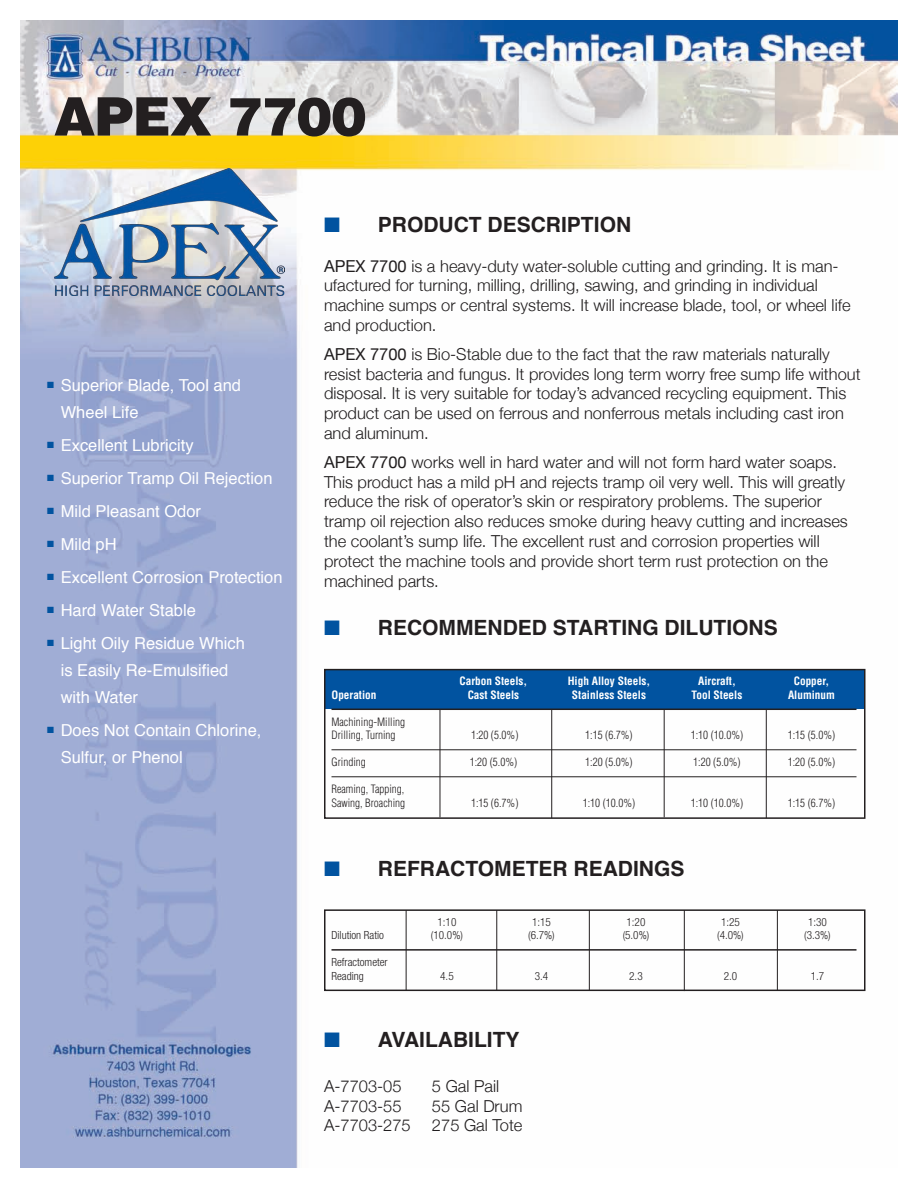
<style>
.page{position:relative;width:918px;height:1188px;background:#fff}
.page>*{position:absolute;margin:0;border:0;box-sizing:border-box;transform-origin:0 0}
.t1{font:900 54px "Helvetica";letter-spacing:-.025em;color:#231f20}
.t2{font:700 21px "Helvetica";color:#231f20}
.t3{font:300 16.5px/19.8px "Helvetica Neue";color:#201d1e}
.t4{font:16.5px/27px "Helvetica";color:#fff}
.t5{font:300 condensed 11.25px/13.5px "Helvetica";color:#231f20}
.t6{font:300 condensed 11.25px/13.5px "Helvetica Neue";color:#231f20}
.t7{font:700 condensed 11.25px "Helvetica";color:#fff}
.s1{color:#0153a0}
.s2{font-weight:400}
</style>
<div class="page">
<img style="left:20px;top:20px;width:878px;height:1148px">
<img style="left:54px;top:168px;width:230px;height:127px">
<div style="left:325px;top:670px;width:540px;height:39px;background:#0153a0"></div>
<hr style="left:332px;top:709px;width:524px;height:1px;background:#231f20">
<hr style="left:332px;top:749px;width:524px;height:1px;background:#231f20">
<hr style="left:332px;top:776px;width:524px;height:1px;background:#231f20">
<div style="left:324px;top:669px;width:542px;height:150px;border:2px solid #231f20"></div>
<hr style="left:440px;top:709px;width:1px;height:108px;background:#231f20">
<hr style="left:551px;top:709px;width:1px;height:109px;background:#231f20">
<hr style="left:664px;top:709px;width:1px;height:108px;background:#231f20">
<hr style="left:766px;top:709px;width:1px;height:109px;background:#231f20">
<hr style="left:332px;top:949px;width:524px;height:2px;background:#231f20">
<div style="left:324px;top:909px;width:542px;height:82px;border:2px solid #231f20"></div>
<hr style="left:406px;top:910px;width:1px;height:80px;background:#231f20">
<hr style="left:496px;top:910px;width:1px;height:80px;background:#231f20">
<hr style="left:589px;top:910px;width:1px;height:80px;background:#231f20">
<hr style="left:684px;top:910px;width:1px;height:81px;background:#231f20">
<hr style="left:777px;top:910px;width:1px;height:80px;background:#231f20">
<h1 class="t1" style="left:54px;top:84px;width:315px">APEX 7700</h1>
<p class="t4" style="left:61px;top:372px;width:182px;text-indent:-14px"><sup>■</sup> Superior Blade, Tool and<br>Wheel Life</p>
<p class="t4" style="left:47px;top:432px;width:148px"><sup>■</sup> Excellent Lubricity</p>
<p class="t4" style="left:47px;top:465px;width:227px"><sup>■</sup> Superior Tramp Oil Rejection</p>
<p class="t4" style="left:47px;top:498px;width:155px"><sup>■</sup> Mild Pleasant Odor</p>
<p class="t4" style="left:47px;top:531px;width:71px"><sup>■</sup> Mild pH</p>
<p class="t4" style="left:47px;top:564px;width:237px"><sup>■</sup> Excellent Corrosion Protection</p>
<p class="t4" style="left:47px;top:597px;width:150px"><sup>■</sup> Hard Water Stable</p>
<p class="t4" style="left:61px;top:630px;width:186px;text-indent:-13px"><sup>■</sup> Light Oily Residue Which is Easily Re-Emulsified with Water</p>
<p class="t4" style="left:61px;top:717px;width:202px;text-indent:-14px"><sup>■</sup> Does Not Contain Chlorine,<br>Sulfur, or Phenol</p>
<p class="t2" style="left:324px;top:208px;width:309px"><span class="s1">■</span> PRODUCT DESCRIPTION</p>
<p class="t3" style="left:324px;top:255px;width:528px"><span class="s2">APEX 7700</span> is a heavy-duty water-soluble cutting and grinding. It is man&shy;ufactured for turning, milling, drilling, sawing, and grinding in individual machine sumps or central systems. It will increase blade, tool, or wheel life and production.</p>
<p class="t3" style="left:324px;top:343px;width:538px"><span class="s2">APEX 7700</span> is Bio-Stable due to the fact that the raw materials naturally resist bacteria and fungus. It provides long term worry free sump life without disposal. It is very suitable for today’s advanced recycling equipment. This product can be used on ferrous and nonferrous metals including cast iron and aluminum.</p>
<p class="t3" style="left:324px;top:451px;width:525px"><span class="s2">APEX 7700</span> works well in hard water and will not form hard water soaps.<br>This product has a mild pH and rejects tramp oil very well. This will greatly reduce the risk of operator’s skin or respiratory problems. The superior tramp oil rejection also reduces smoke during heavy cutting and increases the coolant’s sump life. The excellent rust and corrosion properties will protect the machine tools and provide short term rust protection on the machined parts.</p>
<p class="t2" style="left:324px;top:611px;width:455px"><span class="s1">■</span> RECOMMENDED STARTING DILUTIONS</p>
<p class="t7" style="left:460px;top:674px;width:69px">Carbon Steels,</p>
<p class="t7" style="left:568px;top:674px;width:84px">High Alloy Steels,</p>
<p class="t7" style="left:698px;top:674px;width:39px">Aircraft,</p>
<p class="t7" style="left:794px;top:674px;width:37px">Copper,</p>
<p class="t7" style="left:332px;top:688px;width:46px">Operation</p>
<p class="t7" style="left:468px;top:688px;width:53px">Cast Steels</p>
<p class="t7" style="left:572px;top:688px;width:76px">Stainless Steels</p>
<p class="t7" style="left:692px;top:688px;width:52px">Tool Steels</p>
<p class="t7" style="left:788px;top:688px;width:48px">Aluminum</p>
<p class="t5" style="left:332px;top:715px;width:75px">Machining-Milling<br>Drilling, Turning</p>
<p class="t5" style="left:471px;top:728px;width:49px">1:20 (5.0%)</p>
<p class="t5" style="left:585px;top:728px;width:49px">1:15 (6.7%)</p>
<p class="t5" style="left:691px;top:728px;width:54px">1:10 (10.0%)</p>
<p class="t5" style="left:788px;top:728px;width:49px">1:15 (5.0%)</p>
<p class="t5" style="left:332px;top:755px;width:36px">Grinding</p>
<p class="t5" style="left:470px;top:755px;width:49px">1:20 (5.0%)</p>
<p class="t5" style="left:585px;top:755px;width:49px">1:20 (5.0%)</p>
<p class="t5" style="left:693px;top:755px;width:49px">1:20 (5.0%)</p>
<p class="t5" style="left:788px;top:755px;width:49px">1:20 (5.0%)</p>
<p class="t5" style="left:332px;top:782px;width:75px">Reaming, Tapping,<br>Sawing, Broaching</p>
<p class="t5" style="left:471px;top:796px;width:49px">1:15 (6.7%)</p>
<p class="t5" style="left:583px;top:796px;width:54px">1:10 (10.0%)</p>
<p class="t5" style="left:691px;top:796px;width:54px">1:10 (10.0%)</p>
<p class="t5" style="left:788px;top:796px;width:49px">1:15 (6.7%)</p>
<p class="t2" style="left:324px;top:852px;width:362px"><span class="s1">■</span> REFRACTOMETER READINGS</p>
<p class="t6" style="left:438px;top:915px;width:20px">1:10</p>
<p class="t6" style="left:532px;top:915px;width:20px">1:15</p>
<p class="t6" style="left:627px;top:915px;width:20px">1:20</p>
<p class="t6" style="left:721px;top:915px;width:20px">1:25</p>
<p class="t6" style="left:808px;top:915px;width:20px">1:30</p>
<p class="t6" style="left:332px;top:929px;width:54px">Dilution Ratio</p>
<p class="t6" style="left:431px;top:929px;width:34px">(10.0%)</p>
<p class="t6" style="left:528px;top:929px;width:28px">(6.7%)</p>
<p class="t6" style="left:623px;top:929px;width:28px">(5.0%)</p>
<p class="t6" style="left:717px;top:929px;width:28px">(4.0%)</p>
<p class="t6" style="left:804px;top:929px;width:28px">(3.3%)</p>
<p class="t6" style="left:332px;top:956px;width:58px">Refractometer<br>Reading</p>
<p class="t6" style="left:440px;top:969px;width:15px">4.5</p>
<p class="t6" style="left:535px;top:969px;width:15px">3.4</p>
<p class="t6" style="left:629px;top:969px;width:15px">2.3</p>
<p class="t6" style="left:724px;top:969px;width:15px">2.0</p>
<p class="t6" style="left:811px;top:969px;width:15px">1.7</p>
<p class="t2" style="left:324px;top:1023px;width:197px"><span class="s1">■</span> AVAILABILITY</p>
<p class="t3" style="left:324px;top:1075px;width:79px">A-7703-05</p>
<p class="t3" style="left:432px;top:1075px;width:69px">5 Gal Pail</p>
<p class="t3" style="left:324px;top:1095px;width:79px">A-7703-55</p>
<p class="t3" style="left:432px;top:1095px;width:92px">55 Gal Drum</p>
<p class="t3" style="left:324px;top:1115px;width:88px">A-7703-275</p>
<p class="t3" style="left:432px;top:1115px;width:92px">275 Gal Tote</p>
</div>
